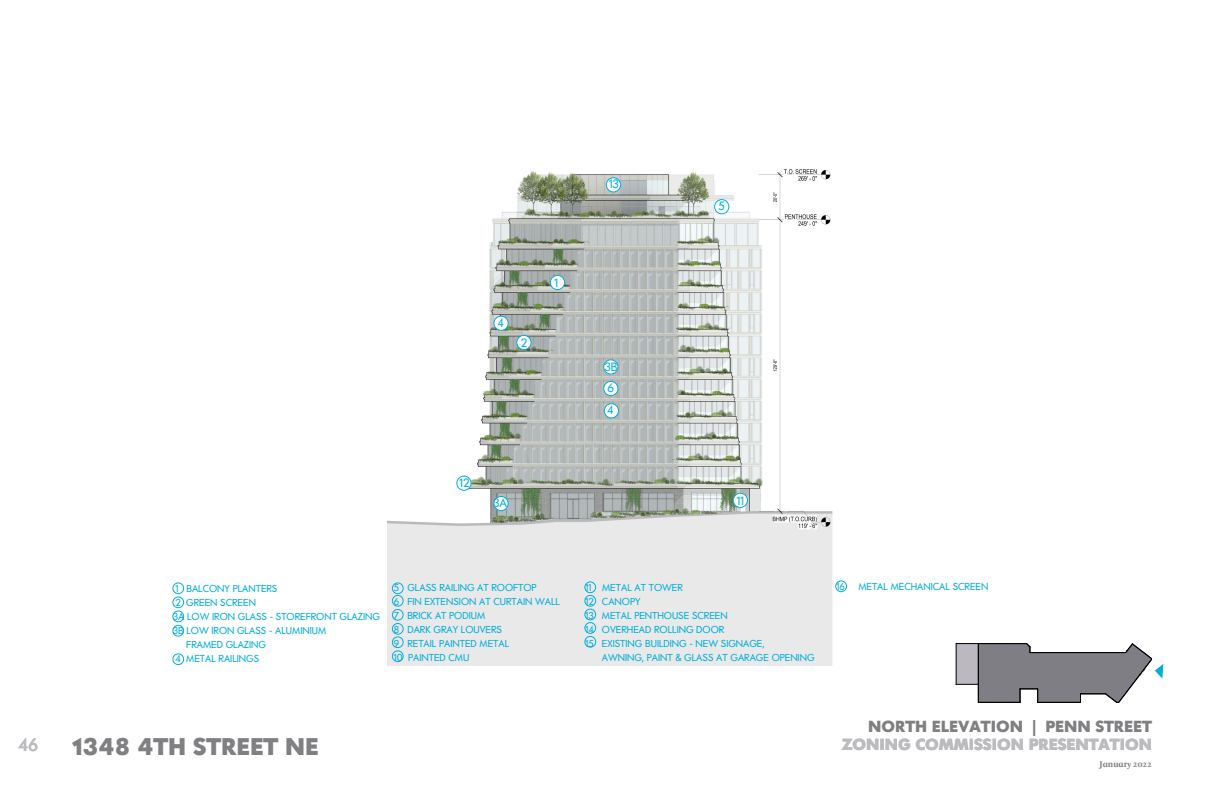
<style>
.page{position:relative;width:1224px;height:792px;background:#fff}
.page>*{position:absolute;margin:0;border:0;box-sizing:border-box;transform-origin:0 0}
.t1{font:700 24px "Studios Futura";color:#808083}
.t2{font:600 18px "Studios Futura";color:#bcbbbf}
.t3{font:700 16px "Studios Futura";color:#bcbbbf}
.SHEET_TITLES{font:700 16px "Studios Futura";color:#808083}
.SHEET_TITLES-2{font:12px "Studios Futura";color:#00aedc}
.SHEET_TITLES-3{font:10px/14px "Studios Futura";color:#00aedc}
.t4{font:700 9px "Studios Arnhem";color:#808083}
</style>
<div class="page">
<img style="left:387px;top:169px;width:777px;height:497px">
<svg style="left:956px;top:643px;width:207px;height:60px"></svg>
<hr style="left:978px;top:644px;width:1px;height:40px;background:#000">
<div style="left:604px;top:360px;width:14px;height:14px;background:#fff;border-radius:50%"></div>
<div style="left:603px;top:359px;width:15px;height:15px;border:1px solid #00aedc;border-radius:50%"></div>
<div style="left:604px;top:381px;width:14px;height:15px;background:#fff;border-radius:50%"></div>
<div style="left:603px;top:381px;width:15px;height:15px;border:1px solid #00aedc;border-radius:50%"></div>
<div style="left:715px;top:200px;width:14px;height:14px;background:#fff;border-radius:50%"></div>
<div style="left:714px;top:199px;width:15px;height:15px;border:1px solid #00aedc;border-radius:50%"></div>
<div style="left:550px;top:275px;width:15px;height:15px;background:#fff;border-radius:50%"></div>
<div style="left:550px;top:275px;width:15px;height:15px;border:1px solid #00aedc;border-radius:50%"></div>
<div style="left:517px;top:335px;width:14px;height:15px;background:#fff;border-radius:50%"></div>
<div style="left:516px;top:335px;width:15px;height:15px;border:1px solid #00aedc;border-radius:50%"></div>
<div style="left:494px;top:316px;width:14px;height:14px;background:#fff;border-radius:50%"></div>
<div style="left:494px;top:316px;width:15px;height:15px;border:1px solid #00aedc;border-radius:50%"></div>
<div style="left:733px;top:493px;width:14px;height:14px;background:#fff;border-radius:50%"></div>
<div style="left:733px;top:493px;width:15px;height:15px;border:1px solid #00aedc;border-radius:50%"></div>
<div style="left:494px;top:496px;width:14px;height:15px;background:#fff;border-radius:50%"></div>
<div style="left:494px;top:496px;width:15px;height:15px;border:1px solid #00aedc;border-radius:50%"></div>
<div style="left:604px;top:404px;width:15px;height:14px;background:#fff;border-radius:50%"></div>
<div style="left:604px;top:403px;width:15px;height:15px;border:1px solid #00aedc;border-radius:50%"></div>
<div style="left:173px;top:583px;width:11px;height:11px;border:1px solid #00aedc;border-radius:50%"></div>
<div style="left:392px;top:583px;width:12px;height:11px;border:1px solid #00aedc;border-radius:50%"></div>
<div style="left:173px;top:597px;width:11px;height:11px;border:1px solid #00aedc;border-radius:50%"></div>
<div style="left:392px;top:595px;width:12px;height:12px;border:1px solid #00aedc;border-radius:50%"></div>
<div style="left:173px;top:611px;width:11px;height:11px;border:1px solid #00aedc;border-radius:50%"></div>
<div style="left:392px;top:609px;width:12px;height:12px;border:1px solid #00aedc;border-radius:50%"></div>
<div style="left:173px;top:625px;width:11px;height:12px;border:1px solid #00aedc;border-radius:50%"></div>
<div style="left:392px;top:623px;width:12px;height:12px;border:1px solid #00aedc;border-radius:50%"></div>
<div style="left:392px;top:637px;width:12px;height:11px;border:1px solid #00aedc;border-radius:50%"></div>
<div style="left:392px;top:650px;width:12px;height:12px;border:1px solid #00aedc;border-radius:50%"></div>
<div style="left:173px;top:653px;width:11px;height:12px;border:1px solid #00aedc;border-radius:50%"></div>
<div style="left:585px;top:582px;width:11px;height:11px;border:1px solid #00aedc;border-radius:50%"></div>
<div style="left:585px;top:595px;width:11px;height:12px;border:1px solid #00aedc;border-radius:50%"></div>
<div style="left:585px;top:609px;width:11px;height:11px;border:1px solid #00aedc;border-radius:50%"></div>
<div style="left:585px;top:622px;width:11px;height:12px;border:1px solid #00aedc;border-radius:50%"></div>
<div style="left:585px;top:636px;width:11px;height:12px;border:1px solid #00aedc;border-radius:50%"></div>
<div style="left:457px;top:476px;width:14px;height:14px;background:#fff;border-radius:50%"></div>
<div style="left:456px;top:476px;width:15px;height:15px;border:1px solid #00aedc;border-radius:50%"></div>
<div style="left:606px;top:178px;width:15px;height:14px;background:#fff;border-radius:50%"></div>
<div style="left:606px;top:177px;width:15px;height:15px;border:1px solid #00aedc;border-radius:50%"></div>
<div style="left:835px;top:581px;width:12px;height:11px;border:1px solid #00aedc;border-radius:50%"></div>
<p class="SHEET_TITLES-2" style="left:609px;top:177px;width:11px">13</p>
<p class="SHEET_TITLES-2" style="left:718px;top:199px;width:8px">5</p>
<p class="SHEET_TITLES-2" style="left:498px;top:316px;width:8px">4</p>
<p class="SHEET_TITLES-2" style="left:521px;top:336px;width:8px">2</p>
<p class="SHEET_TITLES-2" style="left:555px;top:276px;width:5px">1</p>
<p class="SHEET_TITLES-2" style="left:604px;top:360px;width:15px">3B</p>
<p class="SHEET_TITLES-2" style="left:608px;top:381px;width:8px">6</p>
<p class="SHEET_TITLES-2" style="left:607px;top:403px;width:8px">4</p>
<p class="SHEET_TITLES-2" style="left:460px;top:475px;width:11px">12</p>
<p class="SHEET_TITLES-2" style="left:493px;top:496px;width:15px">3A</p>
<p class="SHEET_TITLES-2" style="left:737px;top:494px;width:9px">11</p>
<p class="SHEET_TITLES-3" style="left:175px;top:582px;width:104px">1 BALCONY PLANTERS</p>
<p class="SHEET_TITLES-3" style="left:175px;top:596px;width:82px">2 GREEN SCREEN</p>
<p class="SHEET_TITLES-3" style="left:173px;top:610px;width:209px">3A LOW IRON GLASS - STOREFRONT GLAZING</p>
<p class="SHEET_TITLES-3" style="left:173px;top:624px;width:155px">3B LOW IRON GLASS - ALUMINIUM</p>
<p class="SHEET_TITLES-3" style="left:186px;top:638px;width:81px">FRAMED GLAZING</p>
<p class="SHEET_TITLES-3" style="left:175px;top:652px;width:85px">4 METAL RAILINGS</p>
<p class="SHEET_TITLES-3" style="left:394px;top:581px;width:144px">5 GLASS RAILING AT ROOFTOP</p>
<p class="SHEET_TITLES-3" style="left:394px;top:595px;width:168px">6 FIN EXTENSION AT CURTAIN WALL</p>
<p class="SHEET_TITLES-3" style="left:394px;top:609px;width:93px">7 BRICK AT PODIUM</p>
<p class="SHEET_TITLES-3" style="left:394px;top:623px;width:110px">8 DARK GRAY LOUVERS</p>
<p class="SHEET_TITLES-3" style="left:394px;top:637px;width:117px">9 RETAIL PAINTED METAL<br>10 PAINTED CMU</p>
<p class="SHEET_TITLES-3" style="left:586px;top:581px;width:99px">11 METAL AT TOWER</p>
<p class="SHEET_TITLES-3" style="left:586px;top:595px;width:56px">12 CANOPY</p>
<p class="SHEET_TITLES-3" style="left:586px;top:609px;width:144px">13 METAL PENTHOUSE SCREEN</p>
<p class="SHEET_TITLES-3" style="left:586px;top:623px;width:140px">14 OVERHEAD ROLLING DOOR</p>
<p class="SHEET_TITLES-3" style="left:586px;top:637px;width:181px">15 EXISTING BUILDING - NEW SIGNAGE,</p>
<p class="SHEET_TITLES-3" style="left:602px;top:651px;width:214px">AWNING, PAINT &amp; GLASS AT GARAGE OPENING</p>
<p class="SHEET_TITLES-3" style="left:837px;top:580px;width:10px">16</p>
<p class="SHEET_TITLES-3" style="left:858px;top:580px;width:132px">METAL MECHANICAL SCREEN</p>
<p class="SHEET_TITLES" style="left:868px;top:716px;width:285px">NORTH ELEVATION | PENN STREET</p>
<h2 class="t2" style="left:18px;top:735px;width:22px">46</h2>
<h1 class="t1" style="left:72px;top:732px;width:248px">1348 4TH STREET NE</h1>
<h3 class="t3" style="left:842px;top:734px;width:312px">ZONING COMMISSION PRESENTATION</h3>
<p class="t4" style="left:1100px;top:759px;width:54px">January 2022</p>
<p class="t4" style="left:1090px;top:760px;width:63px">December 2021</p>
</div>
